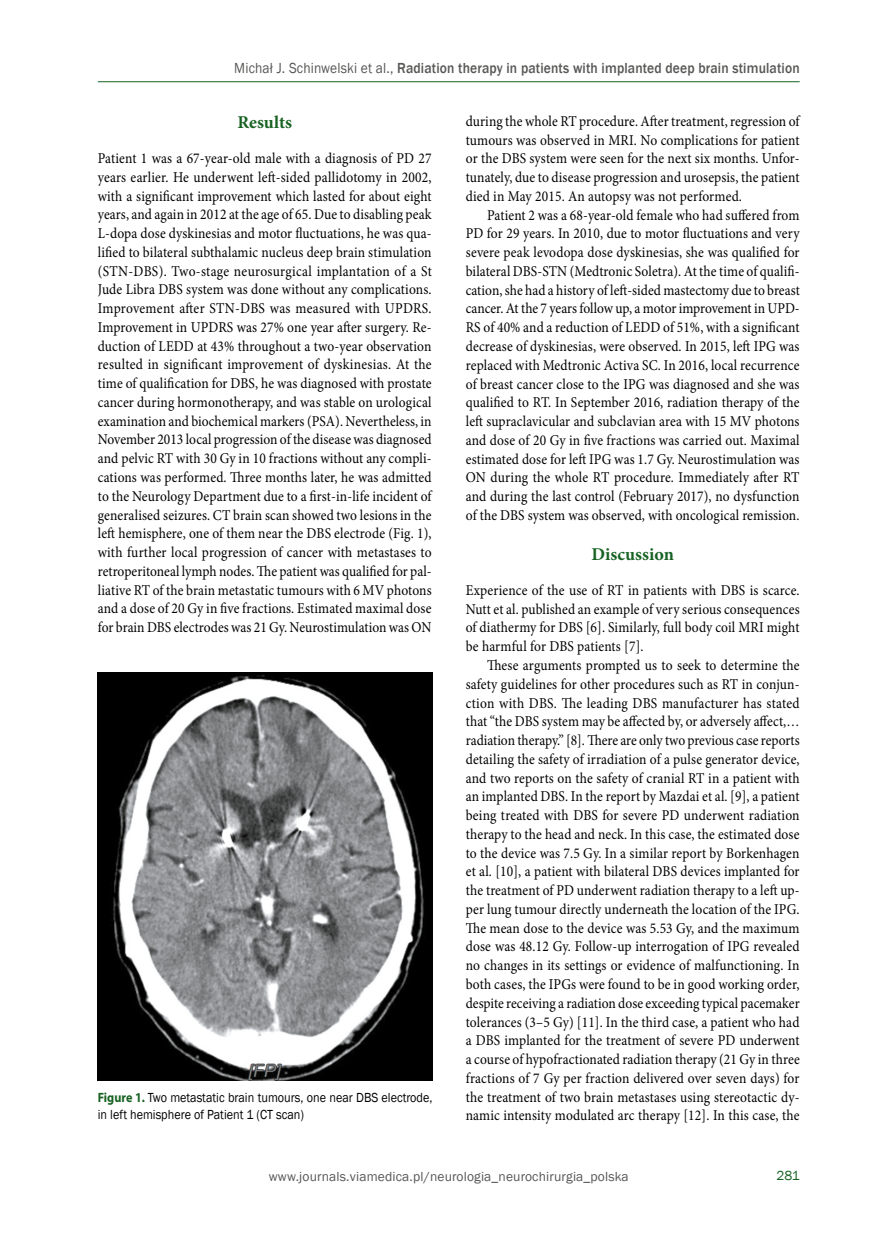
<style>
.page{position:relative;width:872px;height:1234px;background:#fff}
.page>*{position:absolute;margin:0;border:0;box-sizing:border-box;transform-origin:0 0}
.t1{font:700 18px "Minion Pro";color:#176222}
.t2{font:15px/18.8px "Minion Pro";letter-spacing:.01em;color:#000;text-align:justify;scale:.9 1}
.t3{font:500 15px "Franklin Gothic";letter-spacing:.01em;color:#575756;scale:.9 1}
.t4{font:13.5px/17.2px "Franklin Gothic";color:#000;scale:.9 1}
.t5{font:13.5px "Franklin Gothic";letter-spacing:.01em;color:#575756}
.t6{font:13.5px "Franklin Gothic";color:#176222}
.s1{font-weight:400}
.s2{font-family:"Myriad Pro";font-weight:700;color:#176222}
</style>
<div class="page">
<hr style="left:98px;top:81px;width:701px;height:1px;background:#176222">
<img style="left:98px;top:672px;width:334px;height:408px">
<p class="t3" style="left:234px;top:59px;width:630px"><span class="s1">Michał J. Schinwelski et al.,</span> Radiation therapy in patients with implanted deep brain stimulation</p>
<p class="t1" style="left:237px;top:109px;width:56px">Results</p>
<p class="t2" style="left:98px;top:149px;width:372px">Patient 1 was a 67-year-old male with a diagnosis of PD 27 years earlier. He underwent left-sided pallidotomy in 2002, with a significant improvement which lasted for about eight years, and again in 2012 at the age of 65. Due to disabling peak L-dopa dose dyskinesias and motor fluctuations, he was qua&shy;lified to bilateral subthalamic nucleus deep brain stimulation (STN-DBS). Two-stage neurosurgical implantation of a St Jude Libra DBS system was done without any complications.<br>Improvement after STN-DBS was measured with UPDRS.<br>Improvement in UPDRS was 27% one year after surgery. Re&shy;duction of LEDD at 43% throughout a two-year observation resulted in significant improvement of dyskinesias. At the time of qualification for DBS, he was diagnosed with prostate cancer during hormonotherapy, and was stable on urological examination and biochemical markers (PSA). Nevertheless, in November 2013 local progression of the disease was diagnosed and pelvic RT with 30 Gy in 10 fractions without any compli&shy;cations was performed. Three months later, he was admitted to the Neurology Department due to a first-in-life incident of generalised seizures. CT brain scan showed two lesions in the left hemisphere, one of them near the DBS electrode (Fig. 1), with further local progression of cancer with metastases to retroperitoneal lymph nodes. The patient was qualified for pal&shy;liative RT of the brain metastatic tumours with 6 MV photons and a dose of 20 Gy in five fractions. Estimated maximal dose for brain DBS electrodes was 21 Gy. Neurostimulation was ON</p>
<p class="t2" style="left:466px;top:112px;width:372px">during the whole RT procedure. After treatment, regression of tumours was observed in MRI. No complications for patient or the DBS system were seen for the next six months. Unfor&shy;tunately, due to disease progression and urosepsis, the patient died in May 2015. An autopsy was not performed.</p>
<p class="t2" style="left:466px;top:205px;width:372px;text-indent:21px">Patient 2 was a 68-year-old female who had suffered from PD for 29 years. In 2010, due to motor fluctuations and very severe peak levodopa dose dyskinesias, she was qualified for bilateral DBS-STN (Medtronic Soletra). At the time of qualifi&shy;cation, she had a history of left-sided mastectomy due to breast cancer. At the 7 years follow up, a motor improvement in UPD-RS of 40% and a reduction of LEDD of 51%, with a significant decrease of dyskinesias, were observed. In 2015, left IPG was replaced with Medtronic Activa SC. In 2016, local recurrence of breast cancer close to the IPG was diagnosed and she was qualified to RT. In September 2016, radiation therapy of the left supraclavicular and subclavian area with 15 MV photons and dose of 20 Gy in five fractions was carried out. Maximal estimated dose for left IPG was 1.7 Gy. Neurostimulation was ON during the whole RT procedure. Immediately after RT and during the last control (February 2017), no dysfunction of the DBS system was observed, with oncological remission.</p>
<p class="t1" style="left:591px;top:541px;width:84px">Discussion</p>
<p class="t2" style="left:466px;top:580px;width:372px">Experience of the use of RT in patients with DBS is scarce.<br>Nutt et al. published an example of very serious consequences of diathermy for DBS [6]. Similarly, full body coil MRI might be harmful for DBS patients [7].</p>
<p class="t2" style="left:466px;top:655px;width:372px;text-indent:21px">These arguments prompted us to seek to determine the safety guidelines for other procedures such as RT in conjun&shy;ction with DBS. The leading DBS manufacturer has stated that “the DBS system may be affected by, or adversely affect,… radiation therapy.” [8]. There are only two previous case reports detailing the safety of irradiation of a pulse generator device, and two reports on the safety of cranial RT in a patient with an implanted DBS. In the report by Mazdai et al. [9], a patient being treated with DBS for severe PD underwent radiation therapy to the head and neck. In this case, the estimated dose to the device was 7.5 Gy. In a similar report by Borkenhagen et al. [10], a patient with bilateral DBS devices implanted for the treatment of PD underwent radiation therapy to a left up&shy;per lung tumour directly underneath the location of the IPG.<br>The mean dose to the device was 5.53 Gy, and the maximum dose was 48.12 Gy. Follow-up interrogation of IPG revealed no changes in its settings or evidence of malfunctioning. In both cases, the IPGs were found to be in good working order, despite receiving a radiation dose exceeding typical pacemaker tolerances (3–5 Gy) [11]. In the third case, a patient who had a DBS implanted for the treatment of severe PD underwent a course of hypofractionated radiation therapy (21 Gy in three fractions of 7 Gy per fraction delivered over seven days) for the treatment of two brain metastases using stereotactic dy&shy;namic intensity modulated arc therapy [12]. In this case, the</p>
<p class="t4" style="left:98px;top:1088px;width:373px"><span class="s2">Figure 1.</span> Two metastatic brain tumours, one near DBS electrode, in left hemisphere of Patient 1 (CT scan)</p>
<p class="t5" style="left:269px;top:1168px;width:361px">www.journals.viamedica.pl/neurologia_neurochirurgia_polska</p>
<p class="t6" style="left:776px;top:1166px;width:25px">281</p>
</div>
